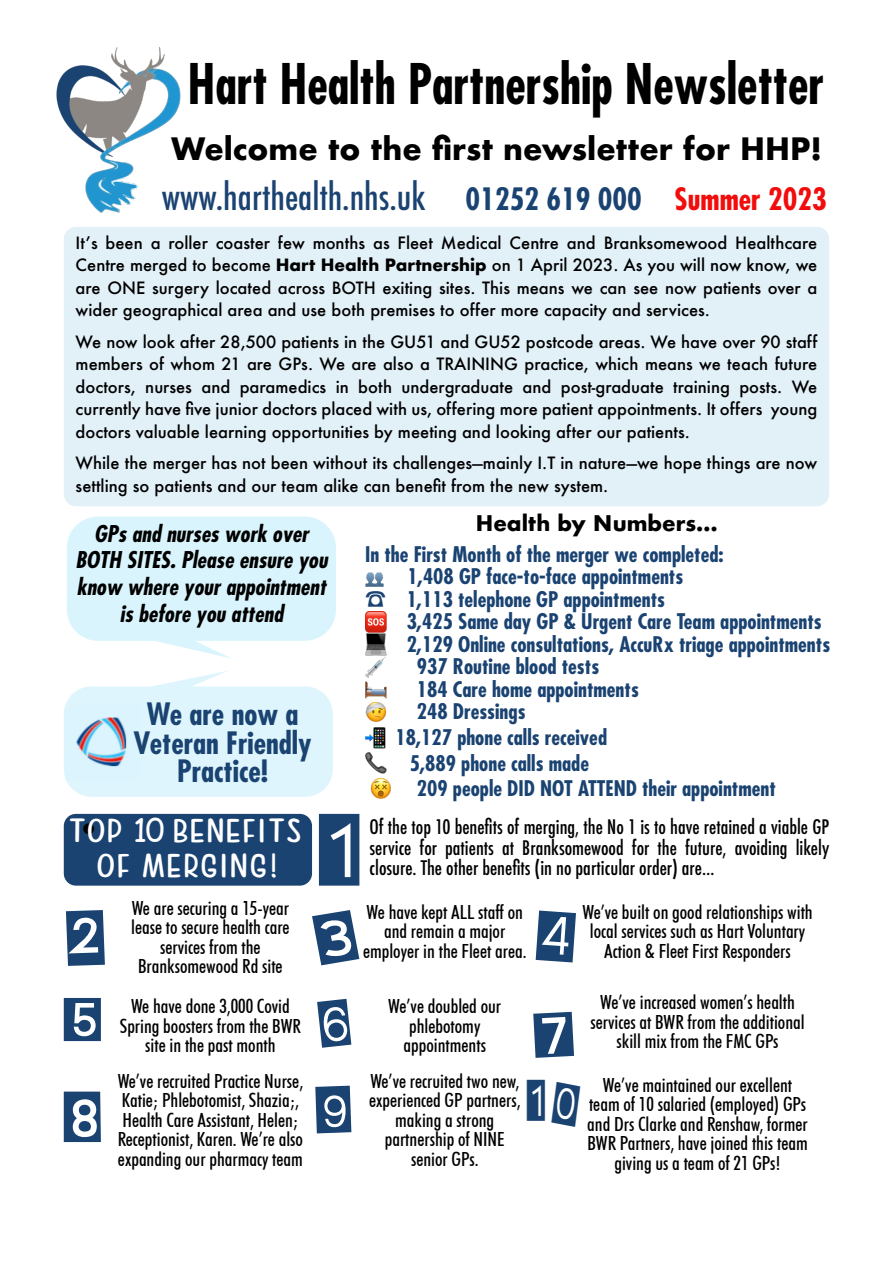
<style>
.page{position:relative;width:893px;height:1263px;background:#fff}
.page>*{position:absolute;margin:0;border:0;box-sizing:border-box;transform-origin:0 0}
.t1{font:96px "Earwig Factory";color:#1a4372;scale:1.07 1}
.t2{font:95.7px "Earwig Factory";color:#1a4372;scale:1.07 1}
.t3{font:95.55px "Earwig Factory";color:#1a4372}
.t4{font:89.55px "Earwig Factory";color:#1a4372}
.t5{font:80.25px "Earwig Factory";color:#1a4372}
.t6{font:75px "Earwig Factory";color:#1a4372;scale:1.07 1}
.t7{font:71.4px "Earwig Factory";color:#1a4372}
.t8{font:67.8px "Earwig Factory";color:#1a4372}
.t9{font:61.65px "Earwig Factory";color:#1a4372}
.t10{font:54.9px "Earwig Factory";color:#1a4372;scale:.83 1}
.t11{font:700 condensed 54.45px "Futura";color:#000;scale:.91 1}
.t12{font:500 condensed 36px "Futura";color:#1a4372}
.t13{font:34.5px "Good Feeling Sans";color:#fff}
.t14{font:500 34.5px "Futura";color:#000}
.t15{font:700 30px "Futura";color:#000}
.t16{font:700 condensed 30px/28.3px "Futura";color:#1a4372;text-align:center}
.t17{font:italic 700 condensed 22.5px/26.8px "Futura";color:#000;text-align:center}
.t18{font:700 condensed 21px "Futura";color:#1a4372}
.t19{font:700 21px "Futura";color:#000}
.t20{font:500 condensed 19.5px/19.5px "Futura BT";color:#000;text-align:center}
.t21{font:500 condensed 19.5px/20.1px "Futura";color:#000;text-align:justify}
.t22{font:500 16.5px/22.5px "Futura";color:#000;text-align:justify}
.s1{font-weight:700;font-size:30px}
.s2{font-weight:700;font-size:30px;color:#f20d0d}
.s3{font-weight:700}
.s4{font-family:"Hiragino Sans W7";font-weight:400;font-stretch:normal}
</style>
<div class="page">
<div style="left:64px;top:814px;width:248px;height:72px;background:#1a4372;border-radius:12px"></div>
<div style="left:64px;top:227px;width:765px;height:279px;background:#dceef7;border-radius:12px"></div>
<img style="left:365px;top:572px;width:18px;height:15px">
<img style="left:365px;top:611px;width:21px;height:44px">
<img style="left:365px;top:657px;width:21px;height:20px">
<img style="left:365px;top:681px;width:21px;height:41px">
<img style="left:366px;top:727px;width:19px;height:21px">
<img style="left:365px;top:753px;width:21px;height:21px">
<img style="left:370px;top:778px;width:21px;height:21px">
<img style="left:56px;top:47px;width:125px;height:166px">
<svg style="left:67px;top:516px;width:269px;height:142px;background:#def5fd"></svg>
<svg style="left:64px;top:671px;width:269px;height:126px"></svg>
<img style="left:66px;top:707px;width:73px;height:72px">
<h3 class="t11" style="left:188px;top:63px;width:701px">Hart Health Partnership Newsletter</h3>
<h3 class="t15" style="left:171px;top:135px;width:653px">Welcome to the first newsletter for HHP!</h3>
<h3 class="t12" style="left:162px;top:180px;width:666px">www.harthealth.nhs.uk <span class="s1">01252 619 000</span> <span class="s2">Summer 2023</span></h3>
<p class="t22" style="left:76px;top:233px;width:743px">Itʼs been a roller coaster few months as Fleet Medical Centre and Branksomewood Healthcare Centre merged to become <span class="s3">Hart Health Partnership</span> on 1 April 2023. As you will now know, we are ONE surgery located across BOTH exiting sites. This means we can see now patients over a wider geographical area and use both premises to offer more capacity and services.</p>
<p class="t22" style="left:76px;top:332px;width:743px">We now look after 28,500 patients in the GU51 and GU52 postcode areas. We have over 90 staff members of whom 21 are GPs. We are also a TRAINING practice, which means we teach future doctors, nurses and paramedics in both undergraduate and post-graduate training posts. We currently have five junior doctors placed with us, offering more patient appointments. It offers young doctors valuable learning opportunities by meeting and looking after our patients.</p>
<p class="t22" style="left:76px;top:453px;width:743px">While the merger has not been without its challenges—mainly I.T in nature—we hope things are now settling so patients and our team alike can benefit from the new system.</p>
<h3 class="t17" style="left:75px;top:523px;width:254px">GPs and nurses work over<br>BOTH SITES. Please ensure you know where your appointment is before you attend</h3>
<h3 class="t16" style="left:134px;top:704px;width:180px">We are now a<br>Veteran Friendly<br>Practice!</h3>
<p class="t19" style="left:476px;top:514px;width:244px">Health by Numbers…</p>
<p class="t18" style="left:365px;top:546px;width:360px">In the First Month of the merger we completed:</p>
<p class="t18" style="left:408px;top:569px;width:277px">1,408 GP face-to-face appointments</p>
<p class="t18" style="left:365px;top:591px;width:301px"><span class="s4">☎</span> 1,113 telephone GP appointments</p>
<p class="t18" style="left:407px;top:614px;width:417px">3,425 Same day GP &amp; Urgent Care Team appointments</p>
<p class="t18" style="left:407px;top:636px;width:425px">2,129 Online consultations, AccuRx triage appointments</p>
<p class="t18" style="left:417px;top:659px;width:184px">937 Routine blood tests</p>
<p class="t18" style="left:417px;top:681px;width:223px">184 Care home appointments</p>
<p class="t18" style="left:417px;top:704px;width:110px">248 Dressings</p>
<p class="t18" style="left:396px;top:729px;width:213px">18,127 phone calls received</p>
<p class="t18" style="left:410px;top:755px;width:181px">5,889 phone calls made</p>
<p class="t18" style="left:417px;top:780px;width:360px">209 people DID NOT ATTEND their appointment</p>
<h3 class="t13" style="left:70px;top:809px;width:236px">TOP 10 BENEFITS</h3>
<h3 class="t14" style="left:76px;top:814px;width:28px">•</h3>
<h3 class="t13" style="left:98px;top:845px;width:180px">OF MERGING!</h3>
<h1 class="t1" style="left:304px;top:800px;width:67px">1</h1>
<p class="t21" style="left:370px;top:818px;width:461px">Of the top 10 benefits of merging, the No 1 is to have retained a viable GP service for patients at Branksomewood for the future, avoiding likely closure. The other benefits (in no particular order) are…</p>
<p class="t20" style="left:131px;top:900px;width:160px">We are securing a 15-year lease to secure health care services from the<br>Branksomewood Rd site</p>
<p class="t20" style="left:363px;top:904px;width:165px">We have kept ALL staff on and remain a major employer in the Fleet area.</p>
<p class="t20" style="left:582px;top:904px;width:232px">We’ve built on good relationships with local services such as Hart Voluntary<br>Action &amp; Fleet First Responders</p>
<p class="t20" style="left:120px;top:998px;width:183px">We have done 3,000 Covid<br>Spring boosters from the BWR site in the past month</p>
<p class="t20" style="left:388px;top:998px;width:114px">We’ve doubled our phlebotomy appointments</p>
<p class="t20" style="left:590px;top:994px;width:216px">We’ve increased women’s health services at BWR from the additional skill mix from the FMC GPs</p>
<p class="t20" style="left:118px;top:1073px;width:187px;text-align:left">We’ve recruited Practice Nurse,<br>Katie; Phlebotomist, Shazia;,<br>Health Care Assistant, Helen;<br>Receptionist, Karen. We’re also expanding our pharmacy team</p>
<p class="t20" style="left:369px;top:1073px;width:153px">We’ve recruited two new, experienced GP partners, making a strong partnership of NINE senior GPs.</p>
<p class="t20" style="left:587px;top:1077px;width:222px">We’ve maintained our excellent team of 10 salaried (employed) GPs and Drs Clarke and Renshaw, former<br>BWR Partners, have joined this team giving us a team of 21 GPs!</p>
<h3 class="t6" style="left:58px;top:892px;width:52px">2</h3>
<h2 class="t2" style="left:301px;top:879px;width:67px">3</h2>
<h3 class="t8" style="left:533px;top:899px;width:48px">4</h3>
<h3 class="t7" style="left:58px;top:978px;width:50px">5</h3>
<h3 class="t9" style="left:313px;top:993px;width:43px">6</h3>
<h3 class="t3" style="left:521px;top:977px;width:67px">7</h3>
<h3 class="t10" style="left:520px;top:1072px;width:75px">10</h3>
<h3 class="t5" style="left:55px;top:1072px;width:56px">8</h3>
<h3 class="t4" style="left:303px;top:1056px;width:62px">9</h3>
</div>
